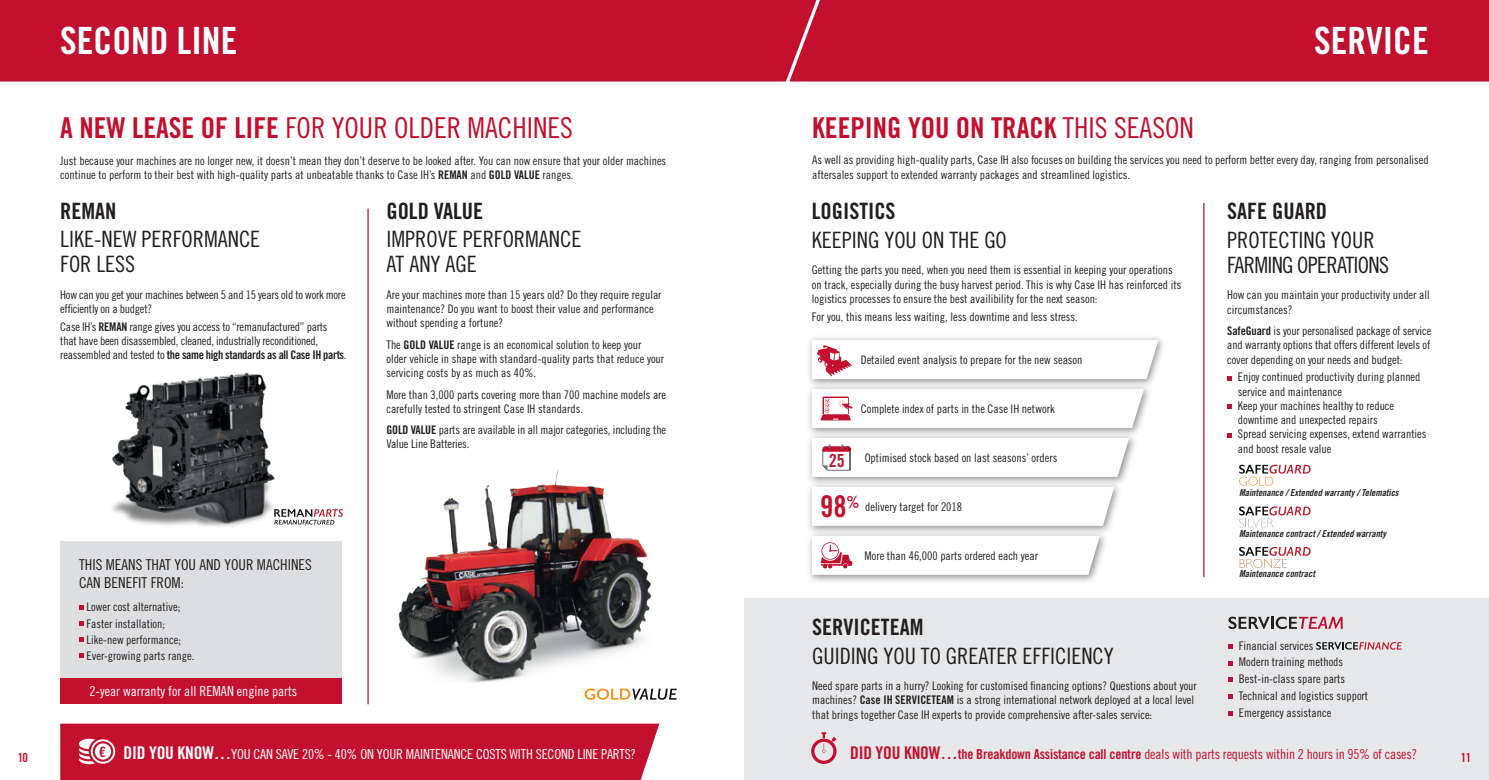
<style>
.page{position:relative;width:1489px;height:780px;background:#fff}
.page>*{position:absolute;margin:0;border:0;box-sizing:border-box;transform-origin:0 0}
.t1{font:37.5px "Trade Gothic LT Std Bd Cn 20";color:#fff}
.t2{font:28.75px "Trade Gothic LT Std Cn 18";color:#c3102e}
.t3{font:28.75px "Trade Gothic LT Std Bd Cn 20";color:#c3102e}
.t4{font:22.5px/25px "Trade Gothic LT Std Cn 18";color:#231f20}
.t5{font:22.5px "Trade Gothic LT Std Bd Cn 20";color:#231f20}
.t6{font:22.5px/25px "Trade Gothic LT Std Cn 18";letter-spacing:-.03em;color:#231f20}
.t7{font:15px/18px "Trade Gothic LT Std Cn 18";color:#231f20}
.t8{font:14.38px "Trade Gothic LT Std Bd Cn 20";color:#c3102e}
.t9{font:13.75px "Trade Gothic LT Std Cn 18";letter-spacing:-.01em;color:#fff}
.t10{font:13.75px "Trade Gothic LT Std Cn 18";letter-spacing:-.01em;color:#c3102e}
.t11{font:12.5px "Trade Gothic LT Std Bd Cn 20";color:#c3102e}
.t12{font:11.88px/14.2px "Trade Gothic LT Std Cn 18";color:#231f20}
.t13{font:11.88px/14.2px "Trade Gothic LT Std Cn 18";letter-spacing:-.02em;color:#231f20}
.t14{font:11.88px "Trade Gothic LT Std Bd Cn 20";letter-spacing:-.03em;color:#231f20}
.t15{font:9.5px "Trade Gothic LT Std Bd Cn 20 Obl";color:#231f20}
.s1{font-family:"Trade Gothic LT Std Bd Cn 20"}
.s2{font-family:"Trade Gothic LT Std Cn 18"}
.s3{font-family:"Trade Gothic LT Std Bd Cn 20";font-size:18px;color:#c3102e}
.s4{font-family:"Trade Gothic LT Std Bd Cn 20";font-size:29.88px;color:#c3102e}
.s5{font-family:"Trade Gothic LT Std Bd Cn 20";font-size:17.5px}
</style>
<div class="page">
<div style="left:744px;top:598px;width:744px;height:182px;background:#e6e7e9"></div>
<div style="left:823px;top:0;width:665px;height:81px;background:#c3102e"></div>
<div style="left:0;top:0;width:823px;height:81px;background:#c3102e"></div>
<svg style="left:1227px;top:376px;width:4px;height:4px"></svg>
<svg style="left:1227px;top:404px;width:4px;height:4px"></svg>
<svg style="left:1227px;top:433px;width:4px;height:4px"></svg>
<hr style="left:367px;top:209px;width:2px;height:495px;background:#c3102e">
<hr style="left:1203px;top:203px;width:1px;height:374px;background:#c3102e">
<svg style="left:811px;top:732px;width:25px;height:31px"></svg>
<div style="left:806px;top:530px;width:302px;height:54px;background:#231f20;opacity:.5"></div>
<svg style="left:811px;top:535px;width:288px;height:39px"></svg>
<div style="left:806px;top:383px;width:346px;height:54px;background:#231f20;opacity:.5"></div>
<svg style="left:811px;top:389px;width:332px;height:39px"></svg>
<div style="left:806px;top:432px;width:331px;height:54px;background:#231f20;opacity:.5"></div>
<svg style="left:811px;top:438px;width:318px;height:39px"></svg>
<svg style="left:281px;top:509px;width:62px;height:15px"></svg>
<svg style="left:584px;top:688px;width:92px;height:11px"></svg>
<div style="left:60px;top:540px;width:281px;height:138px;background:#dddee0"></div>
<svg style="left:79px;top:605px;width:5px;height:5px"></svg>
<svg style="left:79px;top:621px;width:5px;height:5px"></svg>
<svg style="left:79px;top:637px;width:5px;height:5px"></svg>
<svg style="left:79px;top:653px;width:5px;height:5px"></svg>
<div style="left:60px;top:678px;width:281px;height:26px;background:#c3102e"></div>
<img style="left:112px;top:372px;width:169px;height:155px">
<img style="left:398px;top:470px;width:253px;height:212px">
<div style="left:60px;top:723px;width:599px;height:57px;background:#c3102e"></div>
<div style="left:806px;top:334px;width:361px;height:54px;background:#231f20;opacity:.5"></div>
<svg style="left:811px;top:340px;width:347px;height:39px"></svg>
<div style="left:806px;top:481px;width:317px;height:54px;background:#231f20;opacity:.5"></div>
<svg style="left:811px;top:487px;width:303px;height:39px"></svg>
<svg style="left:1239px;top:464px;width:71px;height:21px"></svg>
<svg style="left:1239px;top:506px;width:71px;height:21px"></svg>
<svg style="left:1239px;top:547px;width:71px;height:20px"></svg>
<svg style="left:1228px;top:616px;width:114px;height:13px"></svg>
<svg style="left:1228px;top:644px;width:4px;height:4px"></svg>
<svg style="left:1316px;top:642px;width:85px;height:7px"></svg>
<svg style="left:1228px;top:661px;width:4px;height:4px"></svg>
<svg style="left:1228px;top:677px;width:4px;height:5px"></svg>
<svg style="left:1228px;top:694px;width:4px;height:4px"></svg>
<svg style="left:1228px;top:711px;width:4px;height:4px"></svg>
<p class="t11" style="left:18px;top:750px;width:12px">10</p>
<h1 class="t1" style="left:60px;top:18px;width:179px">SECOND LINE</h1>
<h2 class="t2" style="left:60px;top:111px;width:514px"><span class="s1">A NEW LEASE OF LIFE</span> FOR YOUR OLDER MACHINES</h2>
<p class="t12" style="left:60px;top:154px;width:607px">Just because your machines are no longer new, it doesn’t mean they don’t deserve to be looked after. You can now ensure that your older machines continue to perform to their best with high-quality parts at unbeatable thanks to Case IH’s <span class="s1">REMAN</span> and <span class="s1">GOLD VALUE</span> ranges.</p>
<h3 class="t5" style="left:60px;top:197px;width:58px">REMAN</h3>
<h3 class="t4" style="left:60px;top:226px;width:201px">LIKE-NEW PERFORMANCE<br>FOR LESS</h3>
<p class="t13" style="left:60px;top:287px;width:287px">How can you get your machines between 5 and 15 years old to work more efficiently on a budget?</p>
<p class="t13" style="left:60px;top:319px;width:269px">Case IH’s <span class="s1">REMAN</span> range gives you access to “remanufactured” parts that have been disassembled, cleaned, industrially reconditioned,</p>
<p class="t14" style="left:60px;top:348px;width:288px"><span class="s2">reassembled and tested to</span> the same high standards as all Case IH parts<span class="s2">.</span></p>
<h3 class="t5" style="left:386px;top:197px;width:98px">GOLD VALUE</h3>
<h3 class="t4" style="left:386px;top:226px;width:196px">IMPROVE PERFORMANCE<br>AT ANY AGE</h3>
<p class="t12" style="left:386px;top:287px;width:277px">Are your machines more than 15 years old? Do they require regular maintenance? Do you want to boost their value and performance without spending a fortune?</p>
<p class="t12" style="left:386px;top:337px;width:279px">The <span class="s1">GOLD VALUE</span> range is an economical solution to keep your older vehicle in shape with standard-quality parts that reduce your servicing costs by as much as 40%.</p>
<p class="t12" style="left:386px;top:387px;width:281px">More than 3,000 parts covering more than 700 machine models are carefully tested to stringent Case IH standards.</p>
<p class="t12" style="left:386px;top:422px;width:281px"><span class="s1">GOLD VALUE</span> parts are available in all major categories, including the<br>Value Line Batteries.</p>
<p class="t7" style="left:79px;top:556px;width:234px">THIS MEANS THAT YOU AND YOUR MACHINES<br>CAN BENEFIT FROM:</p>
<p class="t12" style="left:87px;top:599px;width:109px;line-height:16px">Lower cost alternative;<br>Faster installation;<br>Like-new performance;<br>Ever-growing parts range.</p>
<p class="t9" style="left:89px;top:682px;width:209px">2-year warranty for all REMAN engine parts</p>
<h1 class="t1" style="left:1313px;top:18px;width:116px">SERVICE</h1>
<h2 class="t3" style="left:812px;top:110px;width:383px">KEEPING YOU ON TRACK <span class="s2">THIS SEASON</span></h2>
<p class="t12" style="left:812px;top:153px;width:618px">As well as providing high-quality parts, Case IH also focuses on building the services you need to perform better every day, ranging from personalised aftersales support to extended warranty packages and streamlined logistics.</p>
<h3 class="t5" style="left:811px;top:197px;width:85px">LOGISTICS</h3>
<h3 class="t4" style="left:811px;top:227px;width:196px">KEEPING YOU ON THE GO</h3>
<p class="t12" style="left:811px;top:263px;width:371px">Getting the parts you need, when you need them is essential in keeping your operations on track, especially during the busy harvest period. This is why Case IH has reinforced its logistics processes to ensure the best availibility for the next season:</p>
<p class="t12" style="left:811px;top:309px;width:267px">For you, this means less waiting, less downtime and less stress.</p>
<p class="t12" style="left:860px;top:352px;width:223px">Detailed event analysis to prepare for the new season</p>
<p class="t12" style="left:860px;top:401px;width:195px">Complete index of parts in the Case IH network</p>
<p class="t12" style="left:828px;top:450px;width:230px"><span class="s3">25</span> Optimised stock based on last seasons’ orders</p>
<p class="t12" style="left:820px;top:499px;width:143px"><span class="s4">98</span><sup>%</sup> delivery target for 2018</p>
<p class="t12" style="left:864px;top:548px;width:175px">More than 46,000 parts ordered each year</p>
<h3 class="t5" style="left:812px;top:613px;width:113px">SERVICETEAM</h3>
<h3 class="t4" style="left:812px;top:642px;width:303px">GUIDING YOU TO GREATER EFFICIENCY</h3>
<p class="t12" style="left:812px;top:678px;width:386px">Need spare parts in a hurry? Looking for customised financing options? Questions about your machines? <span class="s1">Case IH SERVICETEAM</span> is a strong international network deployed at a local level that brings together Case IH experts to provide comprehensive after-sales service:</p>
<h3 class="t5" style="left:1227px;top:197px;width:101px">SAFE GUARD</h3>
<h3 class="t6" style="left:1227px;top:227px;width:163px">PROTECTING YOUR<br>FARMING OPERATIONS</h3>
<p class="t12" style="left:1227px;top:288px;width:204px">How can you maintain your productivity under all circumstances?</p>
<p class="t12" style="left:1227px;top:323px;width:206px;text-align:justify"><span class="s1">SafeGuard</span> is your personalised package of service and warranty options that offers different levels of cover depending on your needs and budget:</p>
<p class="t12" style="left:1237px;top:370px;width:190px">Enjoy continued productivity during planned service and maintenance<br>Keep your machines healthy to reduce downtime and unexpected repairs<br>Spread servicing expenses, extend warranties and boost resale value</p>
<p class="t15" style="left:1238px;top:486px;width:161px">Maintenance / Extended warranty / Telematics</p>
<p class="t15" style="left:1238px;top:527px;width:149px">Maintenance contract / Extended warranty</p>
<p class="t15" style="left:1238px;top:568px;width:77px">Maintenance contract</p>
<p class="t12" style="left:1238px;top:637px;width:131px;line-height:16.8px">Financial services<br>Modern training methods<br>Best-in-class spare parts<br>Technical and logistics support<br>Emergency assistance</p>
<p class="t8" style="left:99px;top:742px;width:9px">€</p>
<p class="t9" style="left:123px;top:746px;width:514px"><span class="s5">DID YOU KNOW…</span>YOU CAN SAVE 20% - 40% ON YOUR MAINTENANCE COSTS WITH SECOND LINE PARTS?</p>
<p class="t10" style="left:850px;top:746px;width:568px"><span class="s5">DID YOU KNOW…</span><span class="s1">the Breakdown Assistance call centre</span> deals with parts requests within 2 hours in 95% of cases?</p>
<p class="t11" style="left:1460px;top:750px;width:12px">11</p>
</div>
